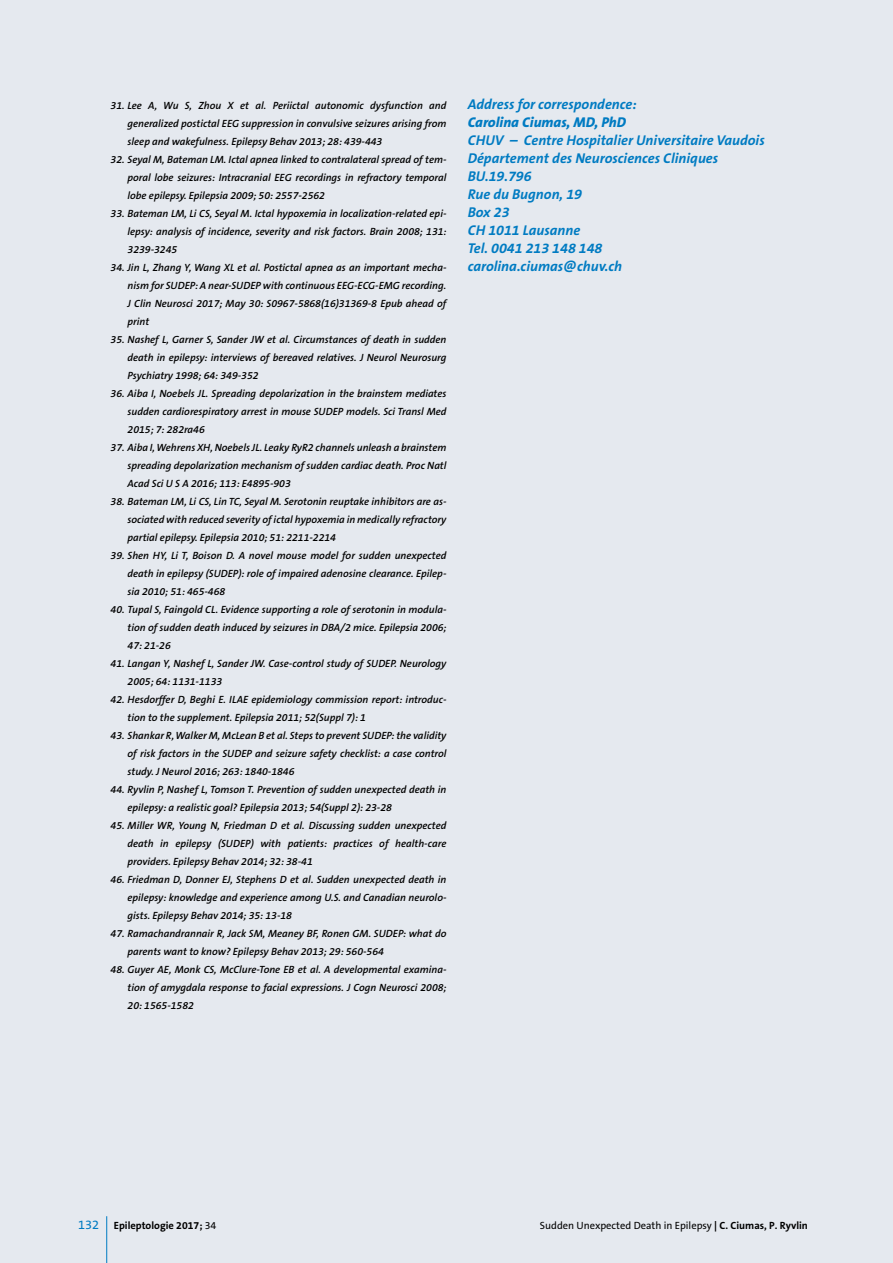
<style>
.page{position:relative;width:893px;height:1263px;background:#e5e9ef}
.page>*{position:absolute;margin:0;border:0;box-sizing:border-box;transform-origin:0 0}
.t1{font:italic 700 14.25px/18px "The Sans B W7";color:#007bc2}
.t2{font:italic 800 14.25px "The Sans B W8";color:#007bc2}
.t3{font:italic 600 10.5px/18px "The Sans B W6";color:#000;text-align:justify}
.t4{font:10.5px "The Sans B W5 Plain";color:#000}
.t5{font:700 10.5px "The Sans B W7";color:#000}
.s1{font-family:"The Sans B W5 Plain";font-weight:400;font-size:12.75px;color:#007bc2}
.s2{font-family:"The Sans B W5 Plain";font-weight:400}
.s3{font-family:"The Sans B W7";font-weight:700}
</style>
<div class="page">
<hr style="left:106px;top:1216px;width:1px;height:47px;background:#007bc2">
<p class="t3" style="left:128px;top:97px;width:320px;text-indent:-17px">31. Lee A, Wu S, Zhou X et al. Periictal autonomic dysfunction and generalized postictal EEG suppression in convulsive seizures arising from sleep and wakefulness. Epilepsy Behav 2013; 28: 439-443</p>
<p class="t3" style="left:128px;top:151px;width:320px;text-indent:-17px">32. Seyal M, Bateman LM. Ictal apnea linked to contralateral spread of tem&shy;poral lobe seizures: Intracranial EEG recordings in refractory temporal lobe epilepsy. Epilepsia 2009; 50: 2557-2562</p>
<p class="t3" style="left:128px;top:205px;width:321px;text-indent:-17px">33. Bateman LM, Li CS, Seyal M. Ictal hypoxemia in localization-related epi&shy;lepsy: analysis of incidence, severity and risk factors. Brain 2008; 131:<br>3239-3245</p>
<p class="t3" style="left:128px;top:259px;width:320px;text-indent:-17px">34. Jin L, Zhang Y, Wang XL et al. Postictal apnea as an important mecha&shy;nism for SUDEP: A near-SUDEP with continuous EEG-ECG-EMG recording.<br>J Clin Neurosci 2017; May 30: S0967-5868(16)31369-8 Epub ahead of print</p>
<p class="t3" style="left:128px;top:331px;width:320px;text-indent:-17px">35. Nashef L, Garner S, Sander JW et al. Circumstances of death in sudden death in epilepsy: interviews of bereaved relatives. J Neurol Neurosurg Psychiatry 1998; 64: 349-352</p>
<p class="t3" style="left:128px;top:385px;width:320px;text-indent:-17px">36. Aiba I, Noebels JL. Spreading depolarization in the brainstem mediates sudden cardiorespiratory arrest in mouse SUDEP models. Sci Transl Med 2015; 7: 282ra46</p>
<p class="t3" style="left:128px;top:439px;width:320px;text-indent:-17px">37. Aiba I, Wehrens XH, Noebels JL. Leaky RyR2 channels unleash a brainstem spreading depolarization mechanism of sudden cardiac death. Proc Natl Acad Sci U S A 2016; 113: E4895-903</p>
<p class="t3" style="left:128px;top:493px;width:320px;text-indent:-17px">38. Bateman LM, Li CS, Lin TC, Seyal M. Serotonin reuptake inhibitors are as&shy;sociated with reduced severity of ictal hypoxemia in medically refractory partial epilepsy. Epilepsia 2010; 51: 2211-2214</p>
<p class="t3" style="left:128px;top:547px;width:320px;text-indent:-17px">39. Shen HY, Li T, Boison D. A novel mouse model for sudden unexpected death in epilepsy (SUDEP): role of impaired adenosine clearance. Epilep&shy;sia 2010; 51: 465-468</p>
<p class="t3" style="left:128px;top:601px;width:321px;text-indent:-17px">40. Tupal S, Faingold CL. Evidence supporting a role of serotonin in modula&shy;tion of sudden death induced by seizures in DBA/2 mice. Epilepsia 2006; 47: 21-26</p>
<p class="t3" style="left:128px;top:655px;width:320px;text-indent:-17px">41. Langan Y, Nashef L, Sander JW. Case-control study of SUDEP. Neurology<br>2005; 64: 1131-1133</p>
<p class="t3" style="left:128px;top:691px;width:320px;text-indent:-17px">42. Hesdorffer D, Beghi E. ILAE epidemiology commission report: introduc&shy;tion to the supplement. Epilepsia 2011; 52(Suppl 7): 1</p>
<p class="t3" style="left:128px;top:727px;width:320px;text-indent:-17px">43. Shankar R, Walker M, McLean B et al. Steps to prevent SUDEP: the validity of risk factors in the SUDEP and seizure safety checklist: a case control study. J Neurol 2016; 263: 1840-1846</p>
<p class="t3" style="left:128px;top:781px;width:320px;text-indent:-17px">44. Ryvlin P, Nashef L, Tomson T. Prevention of sudden unexpected death in epilepsy: a realistic goal? Epilepsia 2013; 54(Suppl 2): 23-28</p>
<p class="t3" style="left:128px;top:817px;width:320px;text-indent:-17px">45. Miller WR, Young N, Friedman D et al. Discussing sudden unexpected death in epilepsy (SUDEP) with patients: practices of health-care providers. Epilepsy Behav 2014; 32: 38-41</p>
<p class="t3" style="left:128px;top:871px;width:320px;text-indent:-17px">46. Friedman D, Donner EJ, Stephens D et al. Sudden unexpected death in epilepsy: knowledge and experience among U.S. and Canadian neurolo&shy;gists. Epilepsy Behav 2014; 35: 13-18</p>
<p class="t3" style="left:128px;top:925px;width:320px;text-indent:-17px">47. Ramachandrannair R, Jack SM, Meaney BF, Ronen GM. SUDEP: what do parents want to know? Epilepsy Behav 2013; 29: 560-564</p>
<p class="t3" style="left:128px;top:961px;width:321px;text-indent:-17px">48. Guyer AE, Monk CS, McClure-Tone EB et al. A developmental examina&shy;tion of amygdala response to facial expressions. J Cogn Neurosci 2008; 20: 1565-1582</p>
<h1 class="t1" style="left:468px;top:96px;width:170px">Address for correspondence:</h1>
<h1 class="t2" style="left:468px;top:113px;width:160px">Carolina Ciumas, MD, PhD</h1>
<h1 class="t1" style="left:468px;top:132px;width:298px">CHUV – Centre Hospitalier Universitaire Vaudois<br>Département des Neurosciences Cliniques<br>BU.19.796<br>Rue du Bugnon, 19<br>Box 23<br>CH 1011 Lausanne<br>Tel. 0041 213 148 148<br>carolina.ciumas@chuv.ch</h1>
<p class="t5" style="left:78px;top:1218px;width:140px"><span class="s1">132</span> Epileptologie 2017; <span class="s2">34</span></p>
<p class="t4" style="left:540px;top:1218px;width:270px">Sudden Unexpected Death in Epilepsy <span class="s3">| C. Ciumas, P. Ryvlin</span></p>
</div>
